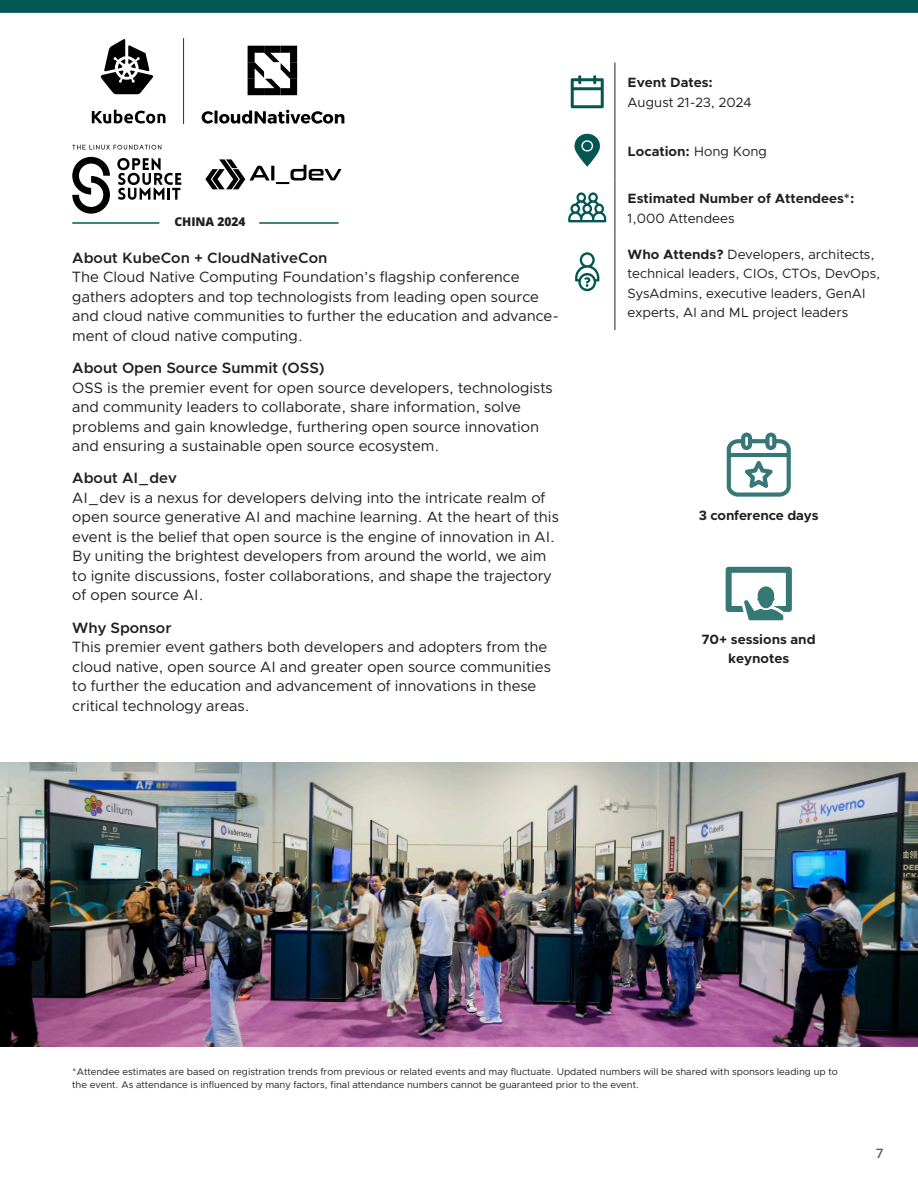
<style>
.page{position:relative;width:918px;height:1188px;background:#fff}
.page>*{position:absolute;margin:0;border:0;box-sizing:border-box;transform-origin:0 0}
.t1{font:15px/19.5px "Clarity City";color:#231f20}
.t2{font:13.5px/19.5px "Clarity City";color:#231f20}
.t3{font:700 13.5px/19.5px "Clarity City";color:#231f20}
.t4{font:500 13.5px "Clarity City";color:#57585a}
.t5{font:12px "Open Sans";color:#231f20}
.t6{font:9.75px/13.5px "Clarity City";color:#231f20}
.s1{font-weight:700}
.s2{font-weight:400}
.s3{font-weight:600}
</style>
<div class="page">
<img style="left:0;top:762px;width:918px;height:284px">
<hr style="left:615px;top:63px;width:1px;height:58px;background:#231f20">
<hr style="left:615px;top:121px;width:1px;height:59px;background:#231f20">
<hr style="left:615px;top:180px;width:1px;height:55px;background:#231f20">
<hr style="left:615px;top:235px;width:1px;height:95px;background:#231f20">
<svg style="left:571px;top:75px;width:33px;height:33px"></svg>
<svg style="left:575px;top:134px;width:25px;height:33px"></svg>
<svg style="left:568px;top:192px;width:38px;height:30px"></svg>
<svg style="left:575px;top:252px;width:24px;height:39px"></svg>
<div style="left:0;top:0;width:918px;height:13px;background:#035752"></div>
<svg style="left:725px;top:566px;width:67px;height:55px"></svg>
<svg style="left:726px;top:432px;width:65px;height:65px"></svg>
<svg style="left:205px;top:159px;width:65px;height:30px"></svg>
<hr style="left:271px;top:166px;width:3px;height:14px;background:#000">
<svg style="left:276px;top:165px;width:65px;height:19px"></svg>
<svg style="left:92px;top:109px;width:73px;height:15px"></svg>
<svg style="left:100px;top:39px;width:54px;height:55px"></svg>
<svg style="left:248px;top:46px;width:49px;height:49px"></svg>
<svg style="left:202px;top:110px;width:142px;height:14px"></svg>
<svg style="left:72px;top:157px;width:109px;height:57px"></svg>
<svg style="left:72px;top:145px;width:89px;height:5px"></svg>
<svg style="left:183px;top:38px;width:1px;height:86px"></svg>
<hr style="left:72px;top:222px;width:87px;height:2px;background:#035752">
<hr style="left:259px;top:222px;width:80px;height:2px;background:#035752">
<p class="t2" style="left:628px;top:73px;width:125px"><span class="s1">Event Dates:<br></span>August 21-23, 2024</p>
<p class="t3" style="left:628px;top:141px;width:141px">Location: <span class="s2">Hong Kong</span></p>
<p class="t3" style="left:628px;top:189px;width:228px">Estimated Number of Attendees*:<br><span class="s2">1,000 Attendees</span></p>
<p class="t2" style="left:628px;top:244px;width:254px"><span class="s1">Who Attends?</span> Developers, architects, technical leaders, CIOs, CTOs, DevOps, SysAdmins, executive leaders, GenAI experts, AI and ML project leaders</p>
<p class="t5" style="left:174px;top:214px;width:73px">CHINA 2024</p>
<p class="t1" style="left:72px;top:248px;width:488px"><span class="s3">About KubeCon + CloudNativeCon<br></span>The Cloud Native Computing Foundation’s flagship conference gathers adopters and top technologists from leading open source and cloud native communities to further the education and advance&shy;ment of cloud native computing.</p>
<p class="t1" style="left:72px;top:358px;width:482px"><span class="s3">About Open Source Summit (OSS)<br></span>OSS is the premier event for open source developers, technologists and community leaders to collaborate, share information, solve problems and gain knowledge, furthering open source innovation and ensuring a sustainable open source ecosystem.</p>
<p class="t1" style="left:72px;top:468px;width:488px"><span class="s3">About AI_dev<br></span>AI_dev is a nexus for developers delving into the intricate realm of open source generative AI and machine learning. At the heart of this event is the belief that open source is the engine of innovation in AI.<br>By uniting the brightest developers from around the world, we aim to ignite discussions, foster collaborations, and shape the trajectory of open source AI.</p>
<p class="t1" style="left:72px;top:618px;width:480px"><span class="s3">Why Sponsor<br></span>This premier event gathers both developers and adopters from the cloud native, open source AI and greater open source communities to further the education and advancement of innovations in these critical technology areas.</p>
<p class="t3" style="left:702px;top:629px;width:115px;text-align:center">70+ sessions and keynotes</p>
<p class="t3" style="left:699px;top:505px;width:121px">3 conference days</p>
<p class="t6" style="left:72px;top:1065px;width:767px">*Attendee estimates are based on registration trends from previous or related events and may fluctuate. Updated numbers will be shared with sponsors leading up to the event. As attendance is influenced by many factors, final attendance numbers cannot be guaranteed prior to the event.</p>
<p class="t4" style="left:876px;top:1145px;width:9px">7</p>
</div>
